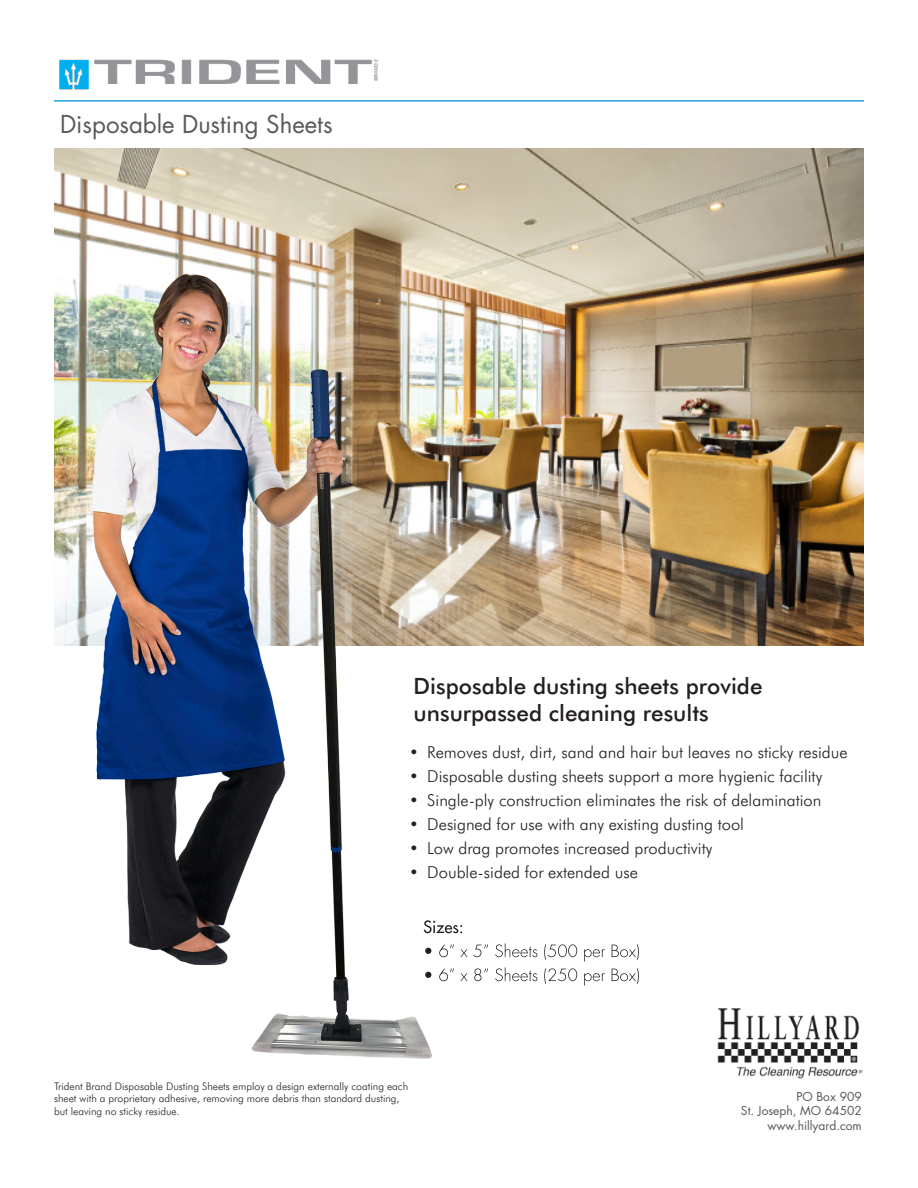
<style>
.page{position:relative;width:918px;height:1188px;background:#fff}
.page>*{position:absolute;margin:0;border:0;box-sizing:border-box;transform-origin:0 0}
.t1{font:24px "Futura";color:#57585a}
.t2{font:500 22.5px/27px "Futura BT";color:#231f20}
.t3{font:300 16.5px "Futura BT";color:#231f20}
.t4{font:12px/14.4px "Futura";color:#57585a;text-align:right}
.t5{font:300 10.5px/12.6px "Futura BT";color:#231f20}
</style>
<div class="page">
<img style="left:54px;top:148px;width:810px;height:497px">
<svg style="left:513px;top:944px;width:126px;height:42px"></svg>
<img style="left:717px;top:1008px;width:146px;height:71px">
<hr style="left:54px;top:100px;width:810px;height:2px;background:#26a5de">
<img style="left:54px;top:59px;width:330px;height:43px">
<img style="left:54px;top:238px;width:459px;height:821px">
<h1 class="t1" style="left:60px;top:107px;width:274px">Disposable Dusting Sheets</h1>
<h2 class="t2" style="left:414px;top:672px;width:350px">Disposable dusting sheets provide unsurpassed cleaning results</h2>
<p class="t3" style="left:409px;top:742px;width:440px">• Removes dust, dirt, sand and hair but leaves no sticky residue</p>
<p class="t3" style="left:409px;top:766px;width:415px">• Disposable dusting sheets support a more hygienic facility</p>
<p class="t3" style="left:409px;top:790px;width:414px">• Single-ply construction eliminates the risk of delamination</p>
<p class="t3" style="left:409px;top:814px;width:336px">• Designed for use with any existing dusting tool</p>
<p class="t3" style="left:409px;top:838px;width:305px">• Low drag promotes increased productivity</p>
<p class="t3" style="left:409px;top:862px;width:230px">• Double-sided for extended use</p>
<p class="t5" style="left:54px;top:1080px;width:356px">Trident Brand Disposable Dusting Sheets employ a design externally coating each sheet with a proprietary adhesive, removing more debris than standard dusting, but leaving no sticky residue.</p>
<p class="t4" style="left:741px;top:1089px;width:122px">PO Box 909<br>St. Joseph, MO 64502 www.hillyard.com</p>
</div>
